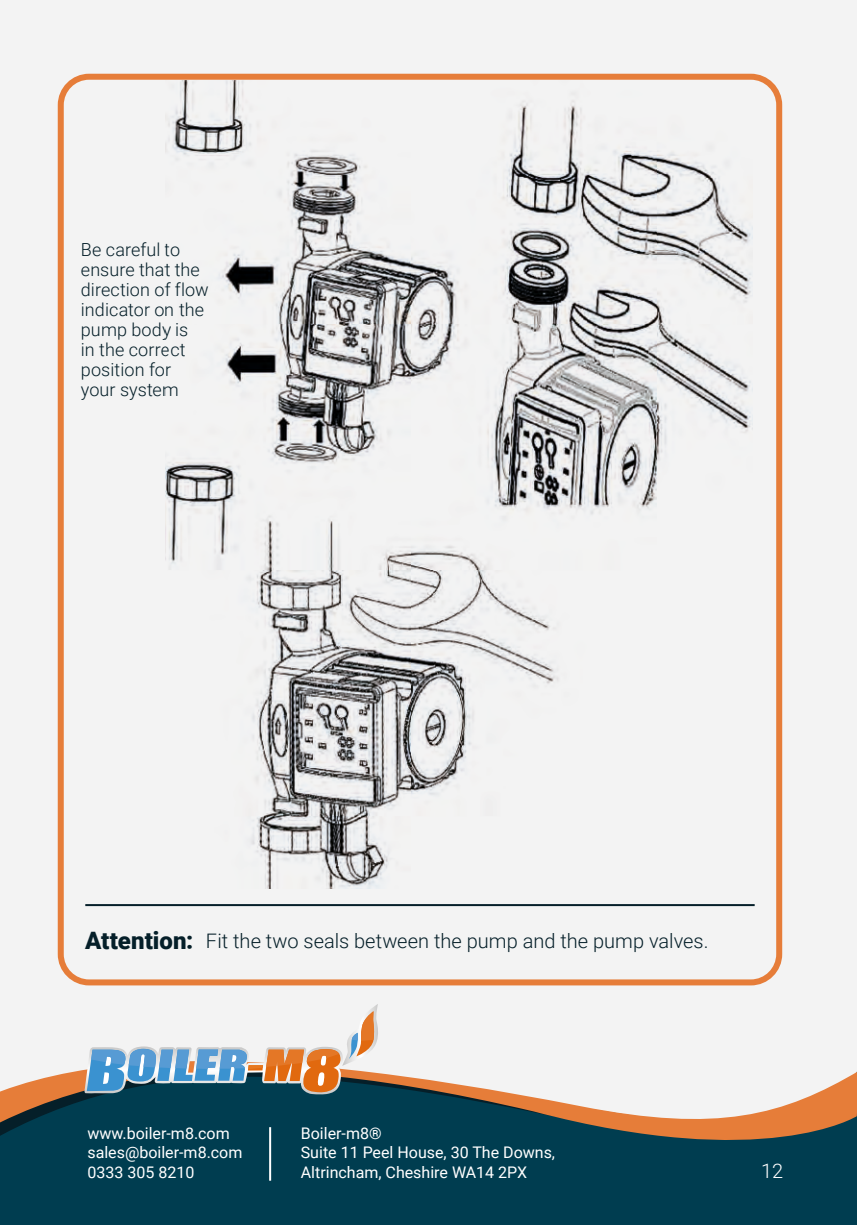
<style>
.page{position:relative;width:857px;height:1225px;background:#fff}
.page>*{position:absolute;margin:0;border:0;box-sizing:border-box;transform-origin:0 0}
.t1{font:900 24px "Roboto";color:#051f29}
.t2{font:300 20px "Roboto";color:#051f29}
.t3{font:300 20px "Roboto";color:#fff}
.t4{font:300 18px/20px "Roboto";letter-spacing:.005em;color:#051f29}
.t5{font:16px/19.2px "Roboto";color:#fff}
</style>
<div class="page">
<div style="left:0;top:0;width:856px;height:1225px;background:#f3f3f3"></div>
<svg style="left:0;top:1070px;width:856px;height:155px;background:#325861"></svg>
<svg style="left:84px;top:1004px;width:295px;height:90px"></svg>
<hr style="left:269px;top:1127px;width:2px;height:53px;background:#fff">
<div style="left:58px;top:74px;width:723px;height:911px;border:6px solid #e67d39;border-radius:28px"></div>
<img style="left:165px;top:81px;width:587px;height:807px">
<hr style="left:85px;top:904px;width:669px;height:2px;background:#051f29">
<p class="t4" style="left:81px;top:239px;width:129px">Be careful to ensure that the direction of flow indicator on the pump body is<br>in the correct position for your system</p>
<p class="t1" style="left:85px;top:923px;width:109px">Attention:</p>
<p class="t2" style="left:206px;top:927px;width:504px">Fit the two seals between the pump and the pump valves.</p>
<p class="t5" style="left:87px;top:1123px;width:156px">www.boiler-m8.com sales@boiler-m8.com<br>0333 305 8210</p>
<p class="t5" style="left:300px;top:1123px;width:256px">Boiler-m8®<br>Suite 11 Peel House, 30 The Downs,<br>Altrincham, Cheshire WA14 2PX</p>
<p class="t3" style="left:760px;top:1156px;width:24px">12</p>
</div>
